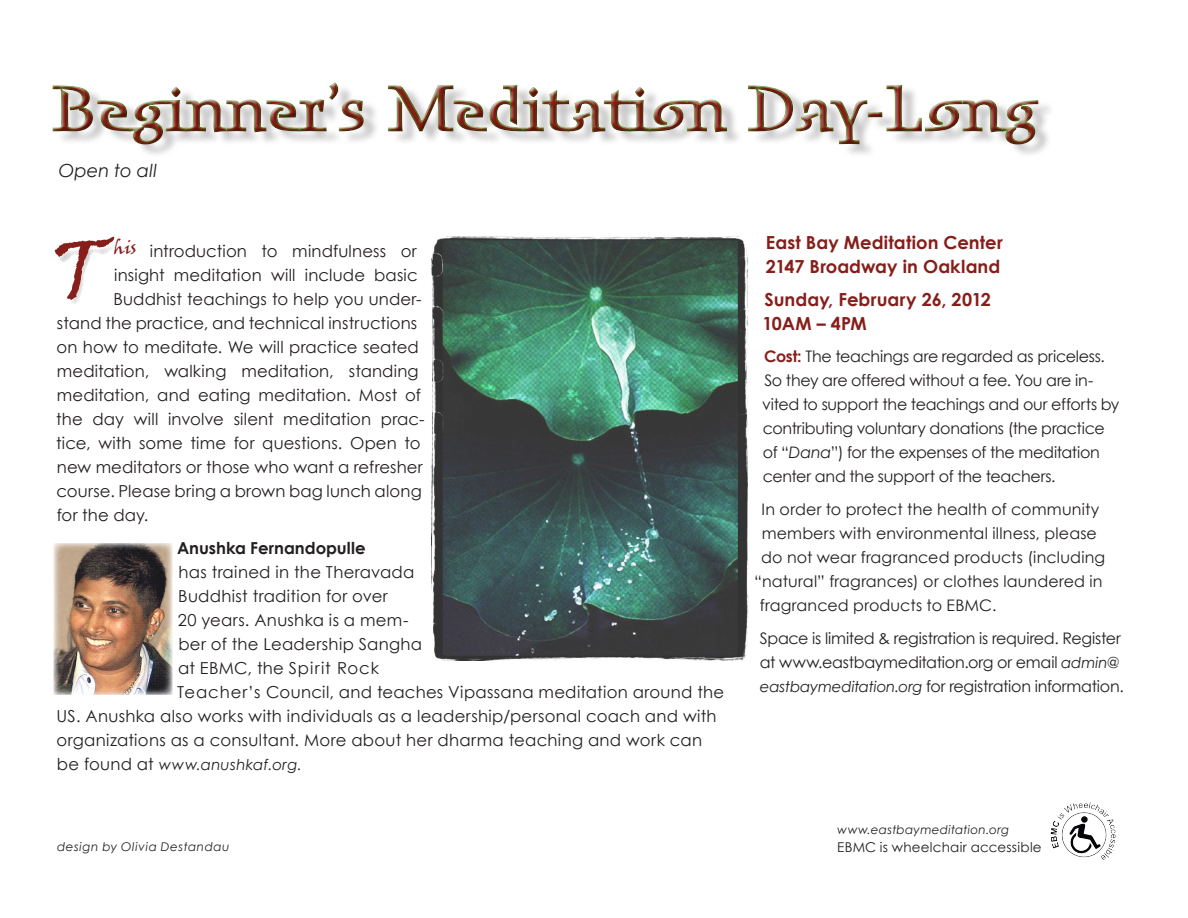
<style>
.page{position:relative;width:1188px;height:918px;background:#fff}
.page>*{position:absolute;margin:0;border:0;box-sizing:border-box;transform-origin:0 0}
.Head_1{font:86.85px "Viner Hand ITC";color:#861e1a}
.t1{font:60px "Blue Island Std";letter-spacing:.05em;color:#861e1a}
.Dates-Times{font:700 18px/24px "Century Gothic";letter-spacing:.005em;color:#861e1a}
.Subhead1{font:italic 18px "Century Gothic";letter-spacing:.005em;color:#231f20}
.Head_1-2{font:16.5px "Century Gothic";letter-spacing:.005em;color:#231f20}
.text{font:16.5px "Century Gothic";letter-spacing:.02em;color:#231f20}
.text-2{font:700 16.5px "Century Gothic";color:#231f20}
.text-3{font:16.5px "Century Gothic";letter-spacing:.04em;color:#231f20}
.text-4{font:15.9px/24px "Century Gothic";letter-spacing:-.01em;color:#231f20}
.text-5{font:15.9px "Century Gothic";letter-spacing:.01em;color:#231f20}
.text-6{font:italic 15px "Century Gothic";letter-spacing:.025em;color:#231f20}
.text-7{font:13.5px "Century Gothic";letter-spacing:.02em;color:#231f20}
.text-8{font:italic 12px "Century Gothic";letter-spacing:.03em;color:#231f20}
.s1{font-style:normal;font-size:16.5px}
.s2{font-weight:700;color:#861e1a}
.s3{font-style:italic}
.s4{font-style:italic;font-size:15px}
</style>
<div class="page">
<img style="left:54px;top:543px;width:118px;height:151px">
<img style="left:1050px;top:802px;width:66px;height:58px">
<div style="left:49px;top:81px;width:994px;height:68px;background:#a22231;opacity:.75"></div>
<img style="left:432px;top:235px;width:317px;height:426px">
<h2 class="t1" style="left:54px;top:74px;width:984px">Beginner’s Meditation Day-Long</h2>
<p class="Subhead1" style="left:59px;top:158px;width:100px">Open to all</p>
<p class="Head_1" style="left:53px;top:217px;width:54px">T</p>
<p class="Head_1-2" style="left:114px;top:240px;width:305px"><sup>his</sup> introduction to mindfulness or</p>
<p class="Head_1-2" style="left:114px;top:264px;width:305px">insight meditation will include basic</p>
<p class="Head_1-2" style="left:114px;top:288px;width:310px">Buddhist teachings to help you under-</p>
<p class="Head_1-2" style="left:57px;top:312px;width:362px">stand the practice, and technical instructions</p>
<p class="Head_1-2" style="left:57px;top:336px;width:364px">on how to meditate. We will practice seated</p>
<p class="Head_1-2" style="left:57px;top:360px;width:363px">meditation, walking meditation, standing</p>
<p class="Head_1-2" style="left:57px;top:384px;width:366px">meditation, and eating meditation. Most of</p>
<p class="Head_1-2" style="left:56px;top:408px;width:370px">the day will involve silent meditation prac-</p>
<p class="Head_1-2" style="left:56px;top:432px;width:366px">tice, with some time for questions. Open to</p>
<p class="Head_1-2" style="left:57px;top:456px;width:367px">new meditators or those who want a refresher</p>
<p class="Head_1-2" style="left:57px;top:480px;width:367px">course. Please bring a brown bag lunch along</p>
<p class="Head_1-2" style="left:57px;top:504px;width:93px">for the day.</p>
<p class="text-2" style="left:177px;top:535px;width:190px">Anushka Fernandopulle</p>
<p class="text" style="left:178px;top:561px;width:238px">has trained in the Theravada</p>
<p class="text" style="left:178px;top:585px;width:211px">Buddhist tradition for over</p>
<p class="text" style="left:178px;top:609px;width:232px">20 years. Anushka is a mem-</p>
<p class="text" style="left:178px;top:633px;width:245px">ber of the Leadership Sangha</p>
<p class="text-3" style="left:178px;top:657px;width:202px">at EBMC, the Spirit Rock</p>
<p class="text" style="left:177px;top:681px;width:549px">Teacher’s Council, and teaches Vipassana meditation around the</p>
<p class="text" style="left:57px;top:705px;width:662px">US. Anushka also works with individuals as a leadership/personal coach and with</p>
<p class="text" style="left:57px;top:729px;width:647px">organizations as a consultant. More about her dharma teaching and work can</p>
<p class="text-6" style="left:57px;top:754px;width:246px"><span class="s1">be found at</span> www.anushkaf.org.</p>
<p class="text-8" style="left:57px;top:838px;width:174px">design by Olivia Destandau</p>
<p class="Dates-Times" style="left:766px;top:229px;width:239px">East Bay Meditation Center<br>2147 Broadway in Oakland</p>
<p class="Dates-Times" style="left:762px;top:286px;width:230px">Sunday, February 26, 2012<br>10AM – 4PM</p>
<p class="text-4" style="left:762px;top:344px;width:359px"><span class="s2">Cost:</span> The teachings are regarded as priceless.<br>So they are offered without a fee. You are in&shy;vited to support the teachings and our efforts by contributing voluntary donations (the practice of “<span class="s3">Dana</span>”) for the expenses of the meditation center and the support of the teachers.</p>
<p class="text-4" style="left:762px;top:497px;width:339px">In order to protect the health of community</p>
<p class="text-5" style="left:762px;top:522px;width:337px">members with environmental illness, please</p>
<p class="text-5" style="left:761px;top:546px;width:346px">do not wear fragranced products (including</p>
<p class="text-5" style="left:754px;top:570px;width:350px">“natural” fragrances) or clothes laundered in</p>
<p class="text-4" style="left:760px;top:593px;width:238px">fragranced products to EBMC.</p>
<p class="text-4" style="left:760px;top:626px;width:366px">Space is limited &amp; registration is required. Register at www.eastbaymeditation.org or email <span class="s4">admin@ eastbaymeditation.org</span> for registration information.</p>
<p class="text-8" style="left:837px;top:821px;width:174px">www.eastbaymeditation.org</p>
<p class="text-7" style="left:837px;top:838px;width:206px">EBMC is wheelchair accessible</p>
</div>
